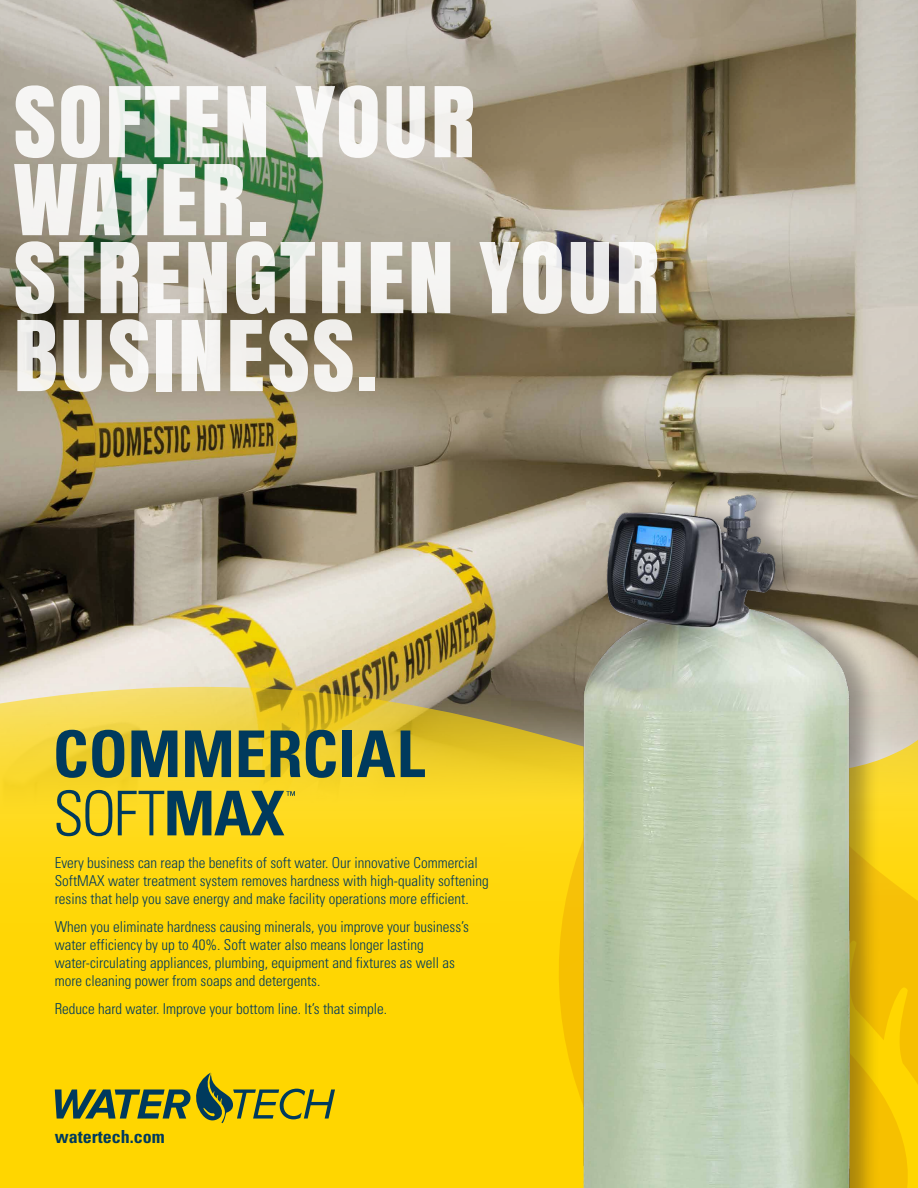
<style>
.page{position:relative;width:918px;height:1188px;background:#fff}
.page>*{position:absolute;margin:0;border:0;box-sizing:border-box;transform-origin:0 0}
.t1{font:91.95px/79.5px "Anton";letter-spacing:.025em;color:#fff}
.t2{font:91.5px/78px "Anton";letter-spacing:.025em;color:#fff}
.t3{font:700 condensed 64.5px "Univers LT Std";color:#003a5d}
.t4{font:700 condensed 18px "Univers LT Std";color:#003a5d}
.t5{font:300 condensed 15px/18px "Univers LT Std";color:#003a5d}
</style>
<div class="page">
<img style="left:0;top:0;width:918px;height:685px">
<svg style="left:0;top:685px;width:540px;height:503px;fill:#ffd605"></svg>
<svg style="left:886px;top:644px;width:32px;height:544px"></svg>
<svg style="left:55px;top:1073px;width:280px;height:50px"></svg>
<img style="left:540px;top:423px;width:346px;height:765px">
<svg style="left:56px;top:790px;width:239px;height:46px"></svg>
<h1 class="t1" style="left:-4px;top:49px;width:707px">STANDS UP TO HARD<br>WATER AND HIGH<br>EXPECTATIONS.</h1>
<h2 class="t2" style="left:14px;top:81px;width:647px">SOFTEN YOUR<br>WATER.<br>STRENGTHEN YOUR<br>BUSINESS.</h2>
<h3 class="t3" style="left:53px;top:715px;width:374px">COMMERCIAL</h3>
<p class="t5" style="left:55px;top:854px;width:436px">Every business can reap the benefits of soft water. Our innovative Commercial<br>SoftMAX water treatment system removes hardness with high-quality softening resins that help you save energy and make facility operations more efficient.</p>
<p class="t5" style="left:55px;top:918px;width:416px">When you eliminate hardness causing minerals, you improve your business’s water efficiency by up to 40%. Soft water also means longer lasting water-circulating appliances, plumbing, equipment and fixtures as well as more cleaning power from soaps and detergents.</p>
<p class="t5" style="left:55px;top:1000px;width:334px">Reduce hard water. Improve your bottom line. It’s that simple.</p>
<p class="t4" style="left:55px;top:1126px;width:111px">watertech.com</p>
</div>
